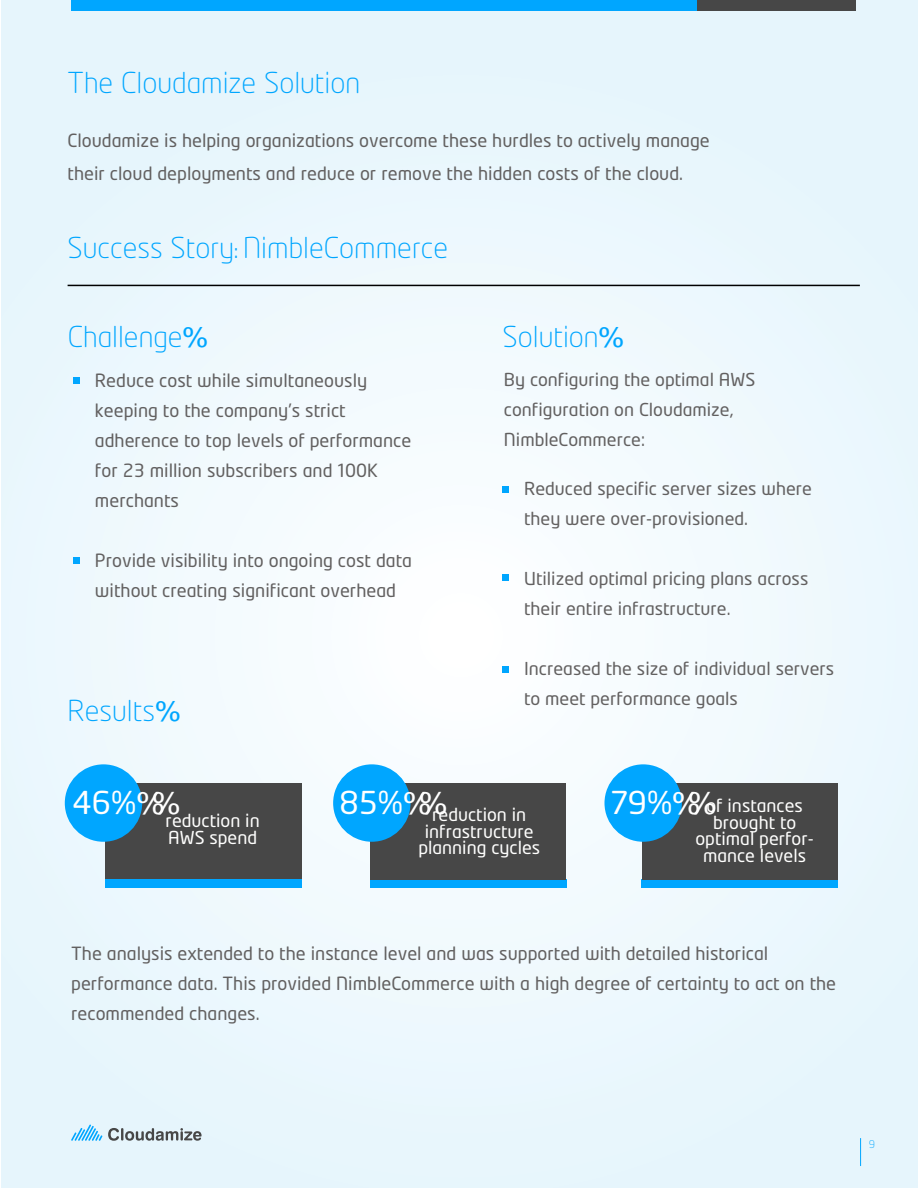
<style>
.page{position:relative;width:918px;height:1188px;background:#fff}
.page>*{position:absolute;margin:0;border:0;box-sizing:border-box;transform-origin:0 0}
.t1{font:31.2px "Neo Tech";color:#fffffe}
.t2{font:300 28.5px "Neo Tech";color:#00a6ff}
.t3{font:18px/30px "Neo Tech";color:#626060}
.t4{font:17.7px/30px "Neo Tech";color:#626060}
.t5{font:17.7px/16.5px "Neo Tech";color:#fffffe;text-align:center}
.t6{font:300 10.5px "Neo Tech";color:#00a6ff}
.s1{font-weight:400;font-size:18px}
.s2{font-weight:300;font-size:31.5px;color:#fff}
</style>
<div class="page">
<div style="left:2px;top:0;width:916px;height:1188px;background:#ecf8fd"></div>
<div style="left:71px;top:0;width:767px;height:10px;background:#00a6ff"></div>
<div style="left:697px;top:0;width:158px;height:10px;background:#474747"></div>
<div style="left:105px;top:783px;width:196px;height:97px;background:#474747"></div>
<div style="left:105px;top:880px;width:196px;height:8px;background:#00a6ff"></div>
<div style="left:370px;top:880px;width:196px;height:8px;background:#00a6ff"></div>
<div style="left:642px;top:880px;width:196px;height:8px;background:#00a6ff"></div>
<div style="left:642px;top:783px;width:196px;height:97px;background:#474747"></div>
<div style="left:370px;top:783px;width:196px;height:97px;background:#474747"></div>
<svg style="left:108px;top:1128px;width:94px;height:13px"></svg>
<svg style="left:71px;top:1124px;width:31px;height:17px"></svg>
<svg style="left:860px;top:1138px;width:1px;height:28px"></svg>
<div style="left:73px;top:377px;width:7px;height:7px;background:#00a6ff"></div>
<div style="left:502px;top:486px;width:7px;height:7px;background:#00a6ff"></div>
<div style="left:502px;top:574px;width:7px;height:7px;background:#00a6ff"></div>
<div style="left:502px;top:666px;width:7px;height:6px;background:#00a6ff"></div>
<div style="left:73px;top:557px;width:7px;height:7px;background:#00a6ff"></div>
<div style="left:65px;top:764px;width:77px;height:78px;background:#00a6ff;border-radius:50%"></div>
<div style="left:333px;top:764px;width:78px;height:78px;background:#00a6ff;border-radius:50%"></div>
<div style="left:604px;top:764px;width:78px;height:78px;background:#00a6ff;border-radius:50%"></div>
<hr style="left:68px;top:285px;width:792px;height:1px;background:#000">
<h2 class="t2" style="left:68px;top:72px;width:294px">The Cloudamize Solution</h2>
<p class="t3" style="left:68px;top:125px;width:644px;line-height:33px">Cloudamize is helping organizations overcome these hurdles to actively manage their cloud deployments and reduce or remove the hidden costs of the cloud.</p>
<h2 class="t2" style="left:68px;top:237px;width:382px">Success Story<span class="s1">:</span> NimbleCommerce</h2>
<h2 class="t2" style="left:68px;top:325px;width:116px">Challenge</h2>
<h2 class="t2" style="left:503px;top:325px;width:98px">Solution</h2>
<p class="t3" style="left:95px;top:367px;width:318px">Reduce cost while simultaneously keeping to the company’s strict adherence to top levels of performance for 23 million subscribers and 100K merchants</p>
<p class="t3" style="left:95px;top:547px;width:319px">Provide visibility into ongoing cost data without creating significant overhead</p>
<h2 class="t2" style="left:68px;top:700px;width:89px">Results</h2>
<p class="t4" style="left:504px;top:365px;width:253px">By configuring the optimal AWS configuration on Cloudamize,<br>NimbleCommerce:</p>
<p class="t4" style="left:524px;top:474px;width:289px">Reduced specific server sizes where they were over-provisioned.</p>
<p class="t4" style="left:524px;top:564px;width:286px">Utilized optimal pricing plans across their entire infrastructure.</p>
<p class="t4" style="left:524px;top:654px;width:312px">Increased the size of individual servers to meet performance goals</p>
<h1 class="t1" style="left:73px;top:787px;width:97px">46%<span class="s2">%%</span></h1>
<h1 class="t1" style="left:339px;top:787px;width:97px">85%<span class="s2">%%</span></h1>
<h1 class="t1" style="left:611px;top:787px;width:95px">79%<span class="s2">%%</span></h1>
<p class="t5" style="left:166px;top:813px;width:96px;text-align:left">reduction in<br>AWS spend</p>
<p class="t5" style="left:418px;top:807px;width:123px">reduction in infrastructure planning cycles</p>
<p class="t5" style="left:696px;top:798px;width:120px">of instances brought to optimal perfor&shy;mance levels</p>
<p class="t3" style="left:71px;top:939px;width:766px">The analysis extended to the instance level and was supported with detailed historical performance data. This provided NimbleCommerce with a high degree of certainty to act on the recommended changes.</p>
<p class="t6" style="left:869px;top:1140px;width:8px">9</p>
</div>
